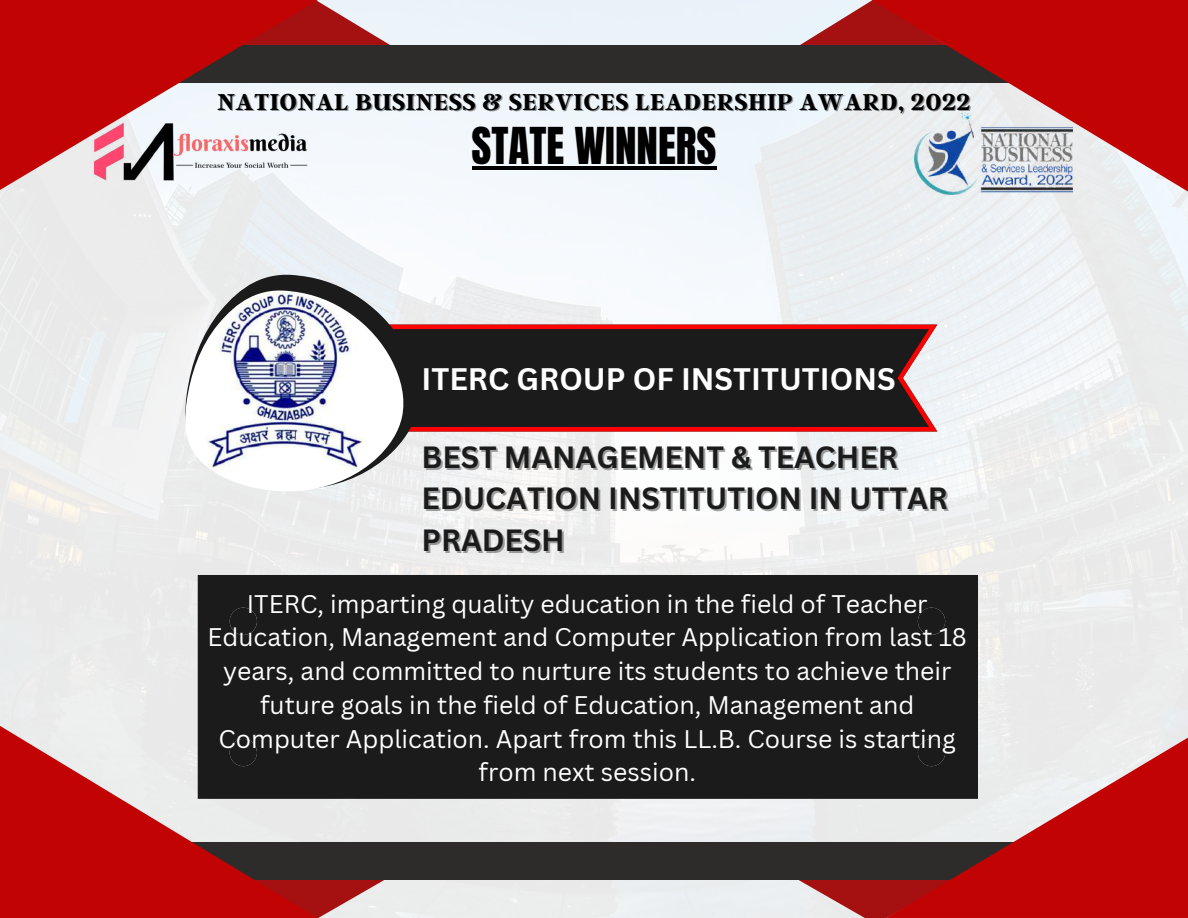
<style>
.page{position:relative;width:1188px;height:918px;background:#fff}
.page>*{position:absolute;margin:0;border:0;box-sizing:border-box;transform-origin:0 0}
.t1{font:43.2px "Anton";color:#000}
.t2{font:700 30.3px "Canva Sans";color:#fff}
.t3{font:700 29.85px/41.7px "Canva Sans";color:#1b1b1b}
.t4{font:700 25.65px "Argent CF";letter-spacing:.02em;color:#000}
.t5{font:24.75px/33.8px "Canva Sans";color:#fff;text-align:center}
</style>
<div class="page">
<img style="left:0;top:0;width:1188px;height:918px">
<svg style="left:329px;top:879px;width:70px;height:39px"></svg>
<svg style="left:795px;top:879px;width:91px;height:39px"></svg>
<div style="left:0;top:842px;width:1188px;height:37px;background:#2e2c2b"></div>
<svg style="left:318px;top:0;width:82px;height:46px"></svg>
<svg style="left:793px;top:0;width:78px;height:46px"></svg>
<div style="left:0;top:46px;width:1188px;height:37px;background:#2e2c2b"></div>
<svg style="left:886px;top:695px;width:302px;height:223px"></svg>
<svg style="left:0;top:0;width:318px;height:224px;fill:#c10303"></svg>
<svg style="left:0;top:695px;width:329px;height:223px;fill:#c10303"></svg>
<svg style="left:871px;top:0;width:317px;height:223px;fill:#c10303"></svg>
<svg style="left:422px;top:325px;width:515px;height:106px"></svg>
<svg style="left:184px;top:270px;width:238px;height:229px;fill:#e9ebec"></svg>
<img style="left:184px;top:286px;width:222px;height:214px">
<div style="left:198px;top:575px;width:780px;height:224px;background:#1b1b1b"></div>
<div style="left:230px;top:608px;width:27px;height:27px;background:#1b1b1b;border-radius:50%"></div>
<div style="left:918px;top:608px;width:27px;height:27px;background:#1b1b1b;border-radius:50%"></div>
<div style="left:918px;top:739px;width:27px;height:27px;background:#1b1b1b;border-radius:50%"></div>
<div style="left:230px;top:739px;width:27px;height:27px;background:#1b1b1b;border-radius:50%"></div>
<hr style="left:472px;top:167px;width:244px;height:3px;background:#000">
<img style="left:92px;top:117px;width:226px;height:66px">
<img style="left:914px;top:113px;width:159px;height:82px">
<p class="t4" style="left:217px;top:85px;width:755px">NATIONAL BUSINESS &amp; SERVICES LEADERSHIP AWARD, 2022</p>
<h1 class="t1" style="left:472px;top:115px;width:246px">STATE WINNERS</h1>
<p class="t2" style="left:422px;top:357px;width:476px">ITERC GROUP OF INSTITUTIONS</p>
<p class="t3" style="left:422px;top:435px;width:528px">BEST MANAGEMENT &amp; TEACHER<br>EDUCATION INSTITUTION IN UTTAR<br>PRADESH</p>
<p class="t5" style="left:208px;top:586px;width:761px">ITERC, imparting quality education in the field of Teacher Education, Management and Computer Application from last 18 years, and committed to nurture its students to achieve their future goals in the field of Education, Management and Computer Application. Apart from this LL.B. Course is starting from next session.</p>
</div>
